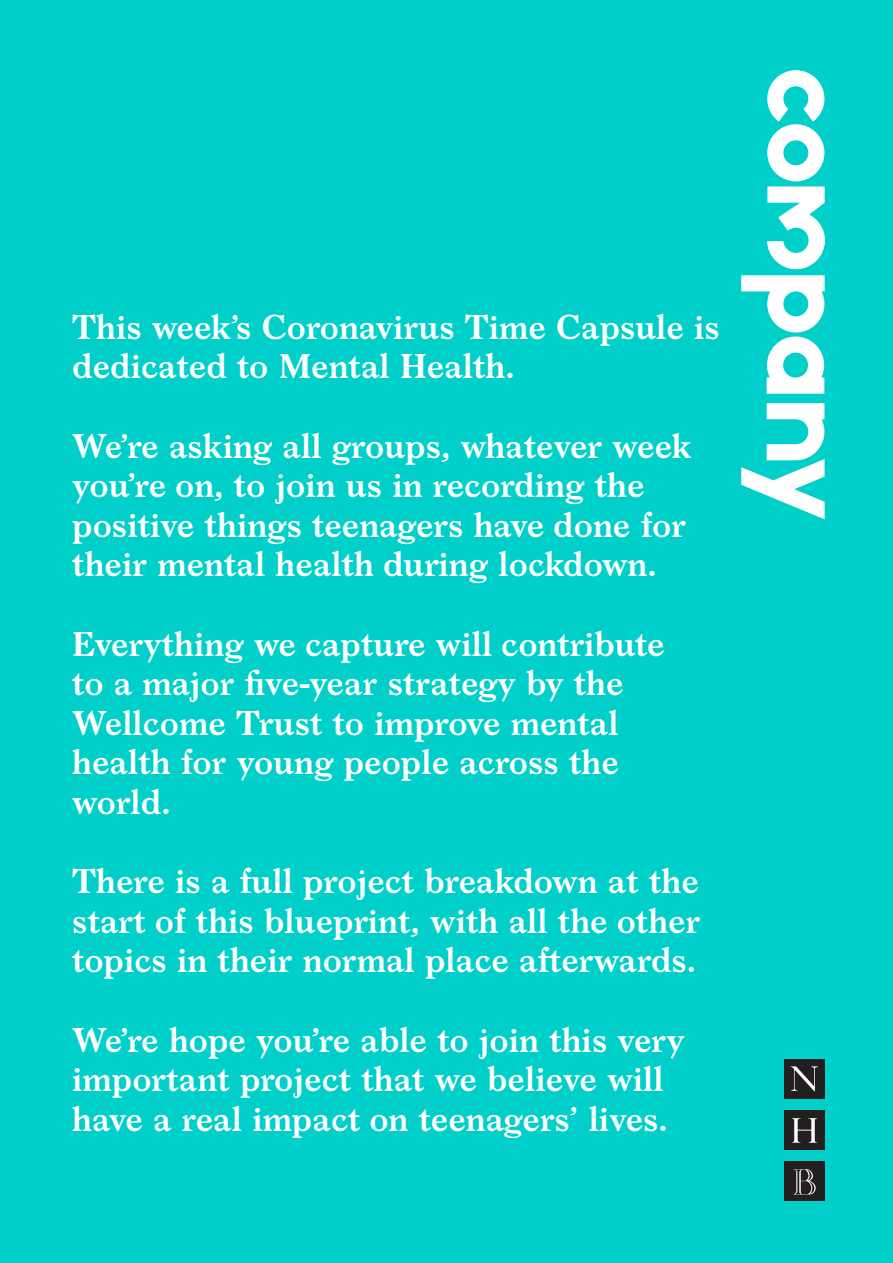
<style>
.page{position:relative;width:893px;height:1263px;background:#00cfca}
.page>*{position:absolute;margin:0;border:0;box-sizing:border-box;transform-origin:0 0}
.t1{font:600 75px "Larish Neue";color:#fff}
.t2{font:600 33px/39.6px "Larish Neue";color:#fff}
.t3{font:600 27px/32.4px "Larish Neue";color:#fff}
</style>
<div class="page">
<svg style="left:741px;top:403px;width:84px;height:116px"></svg>
<svg style="left:741px;top:275px;width:84px;height:119px"></svg>
<svg style="left:767px;top:70px;width:58px;height:199px"></svg>
<div style="left:784px;top:1110px;width:41px;height:39px;background:#231f20"></div>
<div style="left:785px;top:1161px;width:40px;height:40px;background:#231f20"></div>
<div style="left:784px;top:1059px;width:41px;height:39px;background:#231f20"></div>
<svg style="left:790px;top:1066px;width:28px;height:25px"></svg>
<svg style="left:792px;top:1118px;width:25px;height:25px"></svg>
<svg style="left:793px;top:1169px;width:23px;height:26px"></svg>
<p class="t2" style="left:72px;top:305px;width:649px">This week’s Coronavirus Time Capsule is dedicated to Mental Health.</p>
<p class="t2" style="left:72px;top:423px;width:621px">We’re asking all groups, whatever week you’re on, to join us in recording the positive things teenagers have done for their mental health during lockdown.</p>
<p class="t1" style="left:89px;top:574px;width:603px">The Coronavirus</p>
<p class="t1" style="left:89px;top:664px;width:499px">Time Capsule</p>
<p class="t2" style="left:72px;top:621px;width:594px">Everything we capture will contribute to a major five-year strategy by the<br>Wellcome Trust to improve mental health for young people across the world.</p>
<p class="t2" style="left:72px;top:859px;width:630px;text-align:justify">There is a full project breakdown at the start of this blueprint, with all the other topics in their normal place afterwards.</p>
<p class="t3" style="left:96px;top:900px;width:558px">A blueprint for youth theatres, schools and youth groups, created by Company Three.</p>
<p class="t2" style="left:72px;top:1017px;width:614px">We’re hope you’re able to join this very important project that we believe will have a real impact on teenagers’ lives.</p>
</div>
